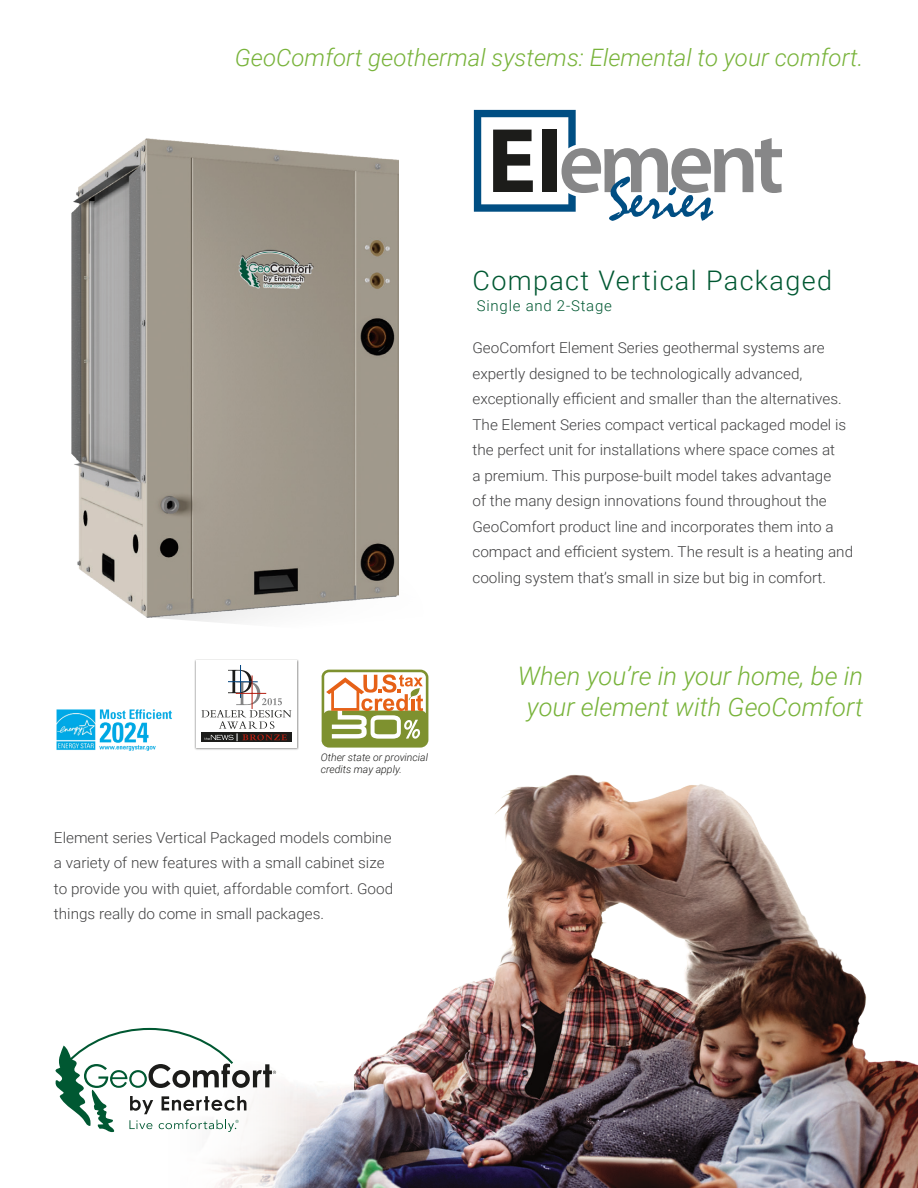
<style>
.page{position:relative;width:918px;height:1188px;background:#fff}
.page>*{position:absolute;margin:0;border:0;box-sizing:border-box;transform-origin:0 0}
.t1{font:300 27px "Roboto";letter-spacing:.05em;color:#005832}
.t2{font:italic 300 25.5px/30.6px "Roboto";color:#78b33a;text-align:center}
.t3{font:italic 300 24px "Roboto";color:#78b33a}
.t4{font:300 15px/25.5px "Roboto";color:#414142}
.t5{font:300 15px "Roboto";letter-spacing:.05em;color:#005832}
.t6{font:italic 300 10.5px/12px "Roboto";color:#1c1c1a}
</style>
<div class="page">
<svg style="left:160px;top:618px;width:88px;height:5px"></svg>
<img style="left:147px;top:775px;width:771px;height:413px">
<svg style="left:474px;top:110px;width:308px;height:111px"></svg>
<img style="left:71px;top:138px;width:328px;height:480px">
<svg style="left:55px;top:1028px;width:221px;height:105px"></svg>
<div style="left:195px;top:659px;width:104px;height:92px;background:#1c1c1a;opacity:.5"></div>
<div style="left:196px;top:660px;width:101px;height:87px;background:#fff"></div>
<hr style="left:240px;top:665px;width:1px;height:33px;background:#00437e">
<div style="left:201px;top:732px;width:90px;height:10px;background:#1c1c1a"></div>
<svg style="left:201px;top:670px;width:90px;height:71px"></svg>
<div style="left:318px;top:667px;width:113px;height:83px;border:8px solid #fff;border-radius:7px"></div>
<div style="left:321px;top:670px;width:107px;height:78px;border:3px solid #7e912f;border-radius:7px"></div>
<div style="left:323px;top:711px;width:104px;height:35px;background:#7e912f;border-radius:6px"></div>
<svg style="left:326px;top:674px;width:97px;height:65px"></svg>
<img style="left:56px;top:709px;width:116px;height:42px">
<h3 class="t3" style="left:235px;top:41px;width:630px">GeoComfort geothermal systems: Elemental to your comfort.</h3>
<h1 class="t1" style="left:472px;top:262px;width:361px">Compact Vertical Packaged</h1>
<p class="t5" style="left:477px;top:295px;width:136px">Single and 2-Stage</p>
<p class="t4" style="left:472px;top:335px;width:382px">GeoComfort Element Series geothermal systems are expertly designed to be technologically advanced, exceptionally efficient and smaller than the alternatives.<br>The Element Series compact vertical packaged model is the perfect unit for installations where space comes at<br>a premium. This purpose-built model takes advantage<br>of the many design innovations found throughout the GeoComfort product line and incorporates them into a compact and efficient system. The result is a heating and cooling system that’s small in size but big in comfort.</p>
<p class="t6" style="left:321px;top:751px;width:109px">Other state or provincial credits may apply.</p>
<p class="t4" style="left:54px;top:824px;width:341px">Element series Vertical Packaged models combine a variety of new features with a small cabinet size to provide you with quiet, affordable comfort. Good things really do come in small packages.</p>
<h2 class="t2" style="left:518px;top:660px;width:347px">When you’re in your home, be in your element with GeoComfort</h2>
</div>
